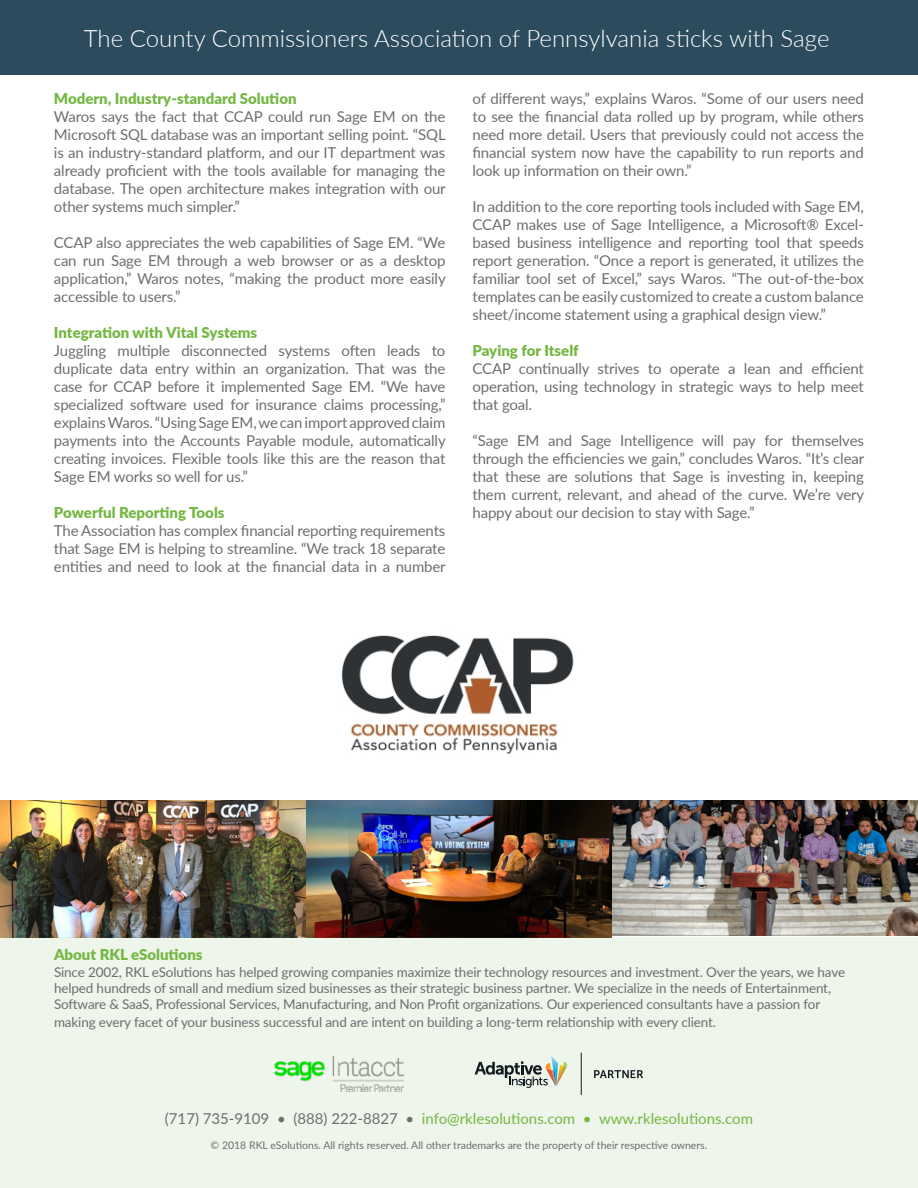
<style>
.page{position:relative;width:918px;height:1188px;background:#fff}
.page>*{position:absolute;margin:0;border:0;box-sizing:border-box;transform-origin:0 0}
.t1{font:300 24px "Lato";color:#fff}
.t2{font:15px/18px "Lato";letter-spacing:-.01em;color:#6d6e71;text-align:justify}
.t3{font:900 15px "Lato";color:#74b743}
.t4{font:15px "Lato";color:#74b743}
.t5{font:13.5px/16.2px "Lato";letter-spacing:-.01em;color:#6d6e71}
.t6{font:10.5px "Lato";color:#6d6e71}
.s1{color:#6d6e71}
</style>
<div class="page">
<img style="left:0;top:800px;width:612px;height:138px">
<img style="left:612px;top:800px;width:306px;height:136px">
<div style="left:0;top:938px;width:918px;height:250px;background:#eef5ea"></div>
<svg style="left:594px;top:1070px;width:49px;height:8px"></svg>
<hr style="left:581px;top:1053px;width:1px;height:42px;background:#141a21">
<svg style="left:475px;top:1056px;width:92px;height:32px"></svg>
<img style="left:274px;top:1056px;width:130px;height:36px">
<div style="left:0;top:0;width:918px;height:75px;background:#2c4b5d"></div>
<img style="left:341px;top:635px;width:233px;height:119px">
<h1 class="t1" style="left:84px;top:22px;width:747px">The County Commissioners Association of Pennsylvania sticks with Sage</h1>
<p class="t3" style="left:54px;top:87px;width:244px">Modern, Industry-standard Solution</p>
<p class="t2" style="left:54px;top:107px;width:393px">Waros says the fact that CCAP could run Sage EM on the Microsoft SQL database was an important selling point. “SQL is an industry-standard platform, and our IT department was already proficient with the tools available for managing the database. The open architecture makes integration with our other systems much simpler.”</p>
<p class="t2" style="left:54px;top:233px;width:393px">CCAP also appreciates the web capabilities of Sage EM. “We can run Sage EM through a web browser or as a desktop application,” Waros notes, “making the product more easily accessible to users.”</p>
<p class="t3" style="left:54px;top:321px;width:205px">Integration with Vital Systems</p>
<p class="t2" style="left:54px;top:341px;width:393px">Juggling multiple disconnected systems often leads to duplicate data entry within an organization. That was the case for CCAP before it implemented Sage EM. “We have specialized software used for insurance claims processing,” explains Waros. “Using Sage EM, we can import approved claim payments into the Accounts Payable module, automatically creating invoices. Flexible tools like this are the reason that Sage EM works so well for us.”</p>
<p class="t3" style="left:54px;top:501px;width:172px">Powerful Reporting Tools</p>
<p class="t2" style="left:54px;top:521px;width:393px">The Association has complex financial reporting requirements that Sage EM is helping to streamline. “We track 18 separate entities and need to look at the financial data in a number</p>
<p class="t2" style="left:472px;top:89px;width:393px">of different ways,” explains Waros. “Some of our users need to see the financial data rolled up by program, while others need more detail. Users that previously could not access the financial system now have the capability to run reports and look up information on their own.”</p>
<p class="t2" style="left:472px;top:197px;width:393px">In addition to the core reporting tools included with Sage EM, CCAP makes use of Sage Intelligence, a Microsoft® Excel&shy;based business intelligence and reporting tool that speeds report generation. “Once a report is generated, it utilizes the familiar tool set of Excel,” says Waros. “The out-of-the-box templates can be easily customized to create a custom balance sheet/income statement using a graphical design view.”</p>
<p class="t3" style="left:472px;top:339px;width:108px">Paying for Itself</p>
<p class="t2" style="left:472px;top:359px;width:393px">CCAP continually strives to operate a lean and efficient operation, using technology in strategic ways to help meet that goal.</p>
<p class="t2" style="left:472px;top:431px;width:393px">“Sage EM and Sage Intelligence will pay for themselves through the efficiencies we gain,” concludes Waros. “It’s clear that these are solutions that Sage is investing in, keeping them current, relevant, and ahead of the curve. We’re very happy about our decision to stay with Sage.”</p>
<p class="t3" style="left:54px;top:944px;width:150px">About RKL eSolutions</p>
<p class="t5" style="left:54px;top:963px;width:793px">Since 2002, RKL eSolutions has helped growing companies maximize their technology resources and investment. Over the years, we have helped hundreds of small and medium sized businesses as their strategic business partner. We specialize in the needs of Entertainment,<br>Software &amp; SaaS, Professional Services, Manufacturing, and Non Profit organizations. Our experienced consultants have a passion for</p>
<p class="t5" style="left:54px;top:1013px;width:664px">making every facet of your business successful and are intent on building a long-term relationship with every client.</p>
<p class="t4" style="left:165px;top:1108px;width:590px"><span class="s1">(717) 735-9109 • (888) 222-8827 •</span> info@rklesolutions.com • www.rklesolutions.com</p>
<p class="t6" style="left:211px;top:1138px;width:498px">© 2018 RKL eSolutions. All rights reserved. All other trademarks are the property of their respective owners.</p>
</div>
